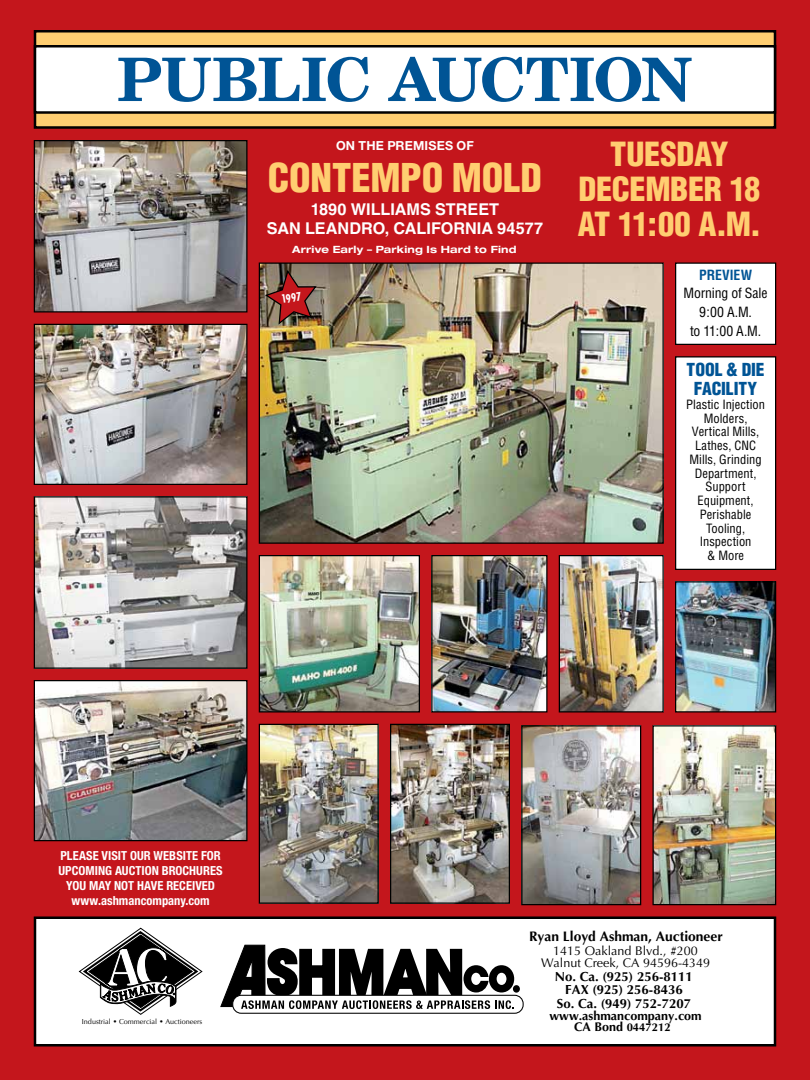
<style>
.page{position:relative;width:810px;height:1080px;background:#c4161c}
.page>*{position:absolute;margin:0;border:0;box-sizing:border-box;transform-origin:0 0}
.t1{font:900 condensed 38.75px "Helvetica";letter-spacing:-.005em;color:#ffce71}
.t2{font:900 condensed 32.5px/34.9px "Helvetica";letter-spacing:-.01em;color:#ffce71;text-align:center}
.t3{font:900 condensed 17.5px/18.8px "Helvetica";letter-spacing:-.005em;color:#005495;text-align:center}
.t4{font:700 16.25px/18.8px "Helvetica";color:#fff;text-align:center}
.t5{font:700 13.88px "Optima";color:#000}
.t6{font:condensed 13.75px/18.8px "Helvetica";letter-spacing:-.01em;color:#000;text-align:center}
.t7{font:700 condensed 13.75px "Helvetica";letter-spacing:.005em;color:#005495}
.t8{font:700 13.25px/13.5px "Optima";color:#000;text-align:center}
.t9{font:12.62px/12.2px "Optima";color:#000;text-align:center}
.t10{font:700 12.62px "Optima";color:#000}
.t11{font:condensed 12.5px/13.8px "Helvetica";letter-spacing:.005em;color:#000;text-align:center}
.t12{font:700 condensed 12.5px/15px "Helvetica Neue";color:#fff;text-align:center}
.t13{font:700 12.5px "Helvetica Neue";letter-spacing:.015em;color:#fff}
.t14{font:700 11.38px "Optima";color:#000}
.t15{font:700 condensed 11.25px "Futura";color:#fff;scale:.95 1}
.t16{font:700 expanded 10px "Helvetica Neue";letter-spacing:.015em;color:#fff}
.t17{font:7.25px "Optima";color:#000}
.s1{font-family:"Helvetica"}
.s2{font-size:12.62px}
</style>
<div class="page">
<div style="left:35px;top:918px;width:740px;height:127px;background:#fff"></div>
<div style="left:513px;top:985px;width:7px;height:8px;border:2px solid #000;border-radius:50%"></div>
<div style="left:232px;top:995px;width:292px;height:19px;border:1px solid #000;border-radius:8px"></div>
<svg style="left:220px;top:944px;width:299px;height:65px"></svg>
<svg style="left:78px;top:927px;width:125px;height:88px"></svg>
<div style="left:34px;top:916px;width:742px;height:131px;border:2px solid #000"></div>
<div style="left:676px;top:263px;width:100px;height:81px;background:#fff"></div>
<div style="left:675px;top:262px;width:101px;height:83px;border:1px solid #000"></div>
<div style="left:35px;top:31px;width:740px;height:97px;background:#ffce71"></div>
<div style="left:34px;top:30px;width:742px;height:99px;border:2px solid #000"></div>
<div style="left:35px;top:46px;width:740px;height:66px;background:#fff"></div>
<div style="left:34px;top:45px;width:742px;height:69px;border:2px solid #000"></div>
<svg style="left:118px;top:57px;width:574px;height:45px"></svg>
<img style="left:36px;top:142px;width:210px;height:168px">
<div style="left:34px;top:140px;width:214px;height:172px;border:1px solid #000"></div>
<img style="left:36px;top:498px;width:210px;height:169px">
<div style="left:34px;top:496px;width:214px;height:173px;border:1px solid #000"></div>
<img style="left:36px;top:682px;width:210px;height:157px">
<div style="left:34px;top:680px;width:214px;height:161px;border:1px solid #000"></div>
<img style="left:36px;top:326px;width:210px;height:157px">
<div style="left:34px;top:324px;width:214px;height:161px;border:1px solid #000"></div>
<div style="left:676px;top:357px;width:100px;height:212px;background:#fff"></div>
<div style="left:675px;top:356px;width:101px;height:214px;border:1px solid #000"></div>
<img style="left:261px;top:726px;width:116px;height:176px">
<div style="left:259px;top:724px;width:120px;height:180px;border:1px solid #000"></div>
<img style="left:392px;top:726px;width:116px;height:176px">
<div style="left:390px;top:724px;width:120px;height:180px;border:1px solid #000"></div>
<img style="left:654px;top:727px;width:120px;height:176px">
<div style="left:652px;top:725px;width:124px;height:180px;border:1px solid #000"></div>
<img style="left:523px;top:727px;width:116px;height:176px">
<div style="left:521px;top:725px;width:120px;height:180px;border:1px solid #000"></div>
<img style="left:261px;top:264px;width:401px;height:278px">
<div style="left:259px;top:262px;width:405px;height:282px;border:1px solid #000"></div>
<img style="left:561px;top:557px;width:101px;height:153px">
<div style="left:559px;top:555px;width:105px;height:157px;border:1px solid #000"></div>
<img style="left:261px;top:557px;width:157px;height:153px">
<div style="left:259px;top:555px;width:161px;height:157px;border:1px solid #000"></div>
<img style="left:433px;top:557px;width:113px;height:153px">
<div style="left:431px;top:555px;width:117px;height:157px;border:1px solid #000"></div>
<img style="left:677px;top:583px;width:97px;height:127px">
<div style="left:675px;top:581px;width:101px;height:131px;border:1px solid #000"></div>
<svg style="left:264px;top:270px;width:54px;height:56px"></svg>
<p class="t13" style="left:336px;top:138px;width:139px">ON THE PREMISES OF</p>
<h2 class="t2" style="left:578px;top:136px;width:185px">TUESDAY<br>DECEMBER 18<br>AT 11:00 A.M.</h2>
<p class="t16" style="left:292px;top:243px;width:226px">Arrive Early – Parking Is Hard to Find</p>
<p class="t7" style="left:699px;top:266px;width:55px">PREVIEW</p>
<p class="t6" style="left:684px;top:284px;width:86px">Morning of Sale<br>9:00 A.M.<br>to 11:00 A.M.</p>
<h3 class="t3" style="left:687px;top:361px;width:80px">TOOL &amp; DIE<br>FACILITY</h3>
<p class="t11" style="left:686px;top:397px;width:80px">Plastic Injection<br>Molders,<br>Vertical Mills,<br>Lathes, CNC<br>Mills, Grinding<br>Department,<br>Support<br>Equipment,<br>Perishable<br>Tooling,<br>Inspection<br>&amp; More</p>
<h1 class="t1" style="left:268px;top:153px;width:276px">CONTEMPO MOLD</h1>
<h3 class="t4" style="left:267px;top:199px;width:278px">1890 WILLIAMS STREET<br>SAN LEANDRO, CALIFORNIA 94577</h3>
<p class="t15" style="left:280px;top:292px;width:23px;rotate:-9deg">1997</p>
<p class="t12" style="left:58px;top:848px;width:166px">PLEASE VISIT OUR WEBSITE FOR<br>UPCOMING AUCTION BROCHURES<br>YOU MAY NOT HAVE RECEIVED www.ashmancompany.com</p>
<p class="t17" style="left:82px;top:1018px;width:122px">Industrial <span class="s1">•</span> Commercial <span class="s1">•</span> Auctioneers</p>
<p class="t5" style="left:529px;top:928px;width:195px">Ryan Lloyd Ashman, Auctioneer</p>
<p class="t9" style="left:541px;top:945px;width:171px">1415 Oakland Blvd., #200<br>Walnut Creek, CA 94596-4349</p>
<p class="t8" style="left:555px;top:970px;width:139px">No. Ca. (925) 256-8111<br>FAX (925) 256-8436<br>So. Ca. (949) 752-7207</p>
<p class="t10" style="left:549px;top:1008px;width:154px">www.ashmancompany.com</p>
<p class="t14" style="left:574px;top:1021px;width:98px"><span class="s2">CA Bond</span> 0447212</p>
</div>
